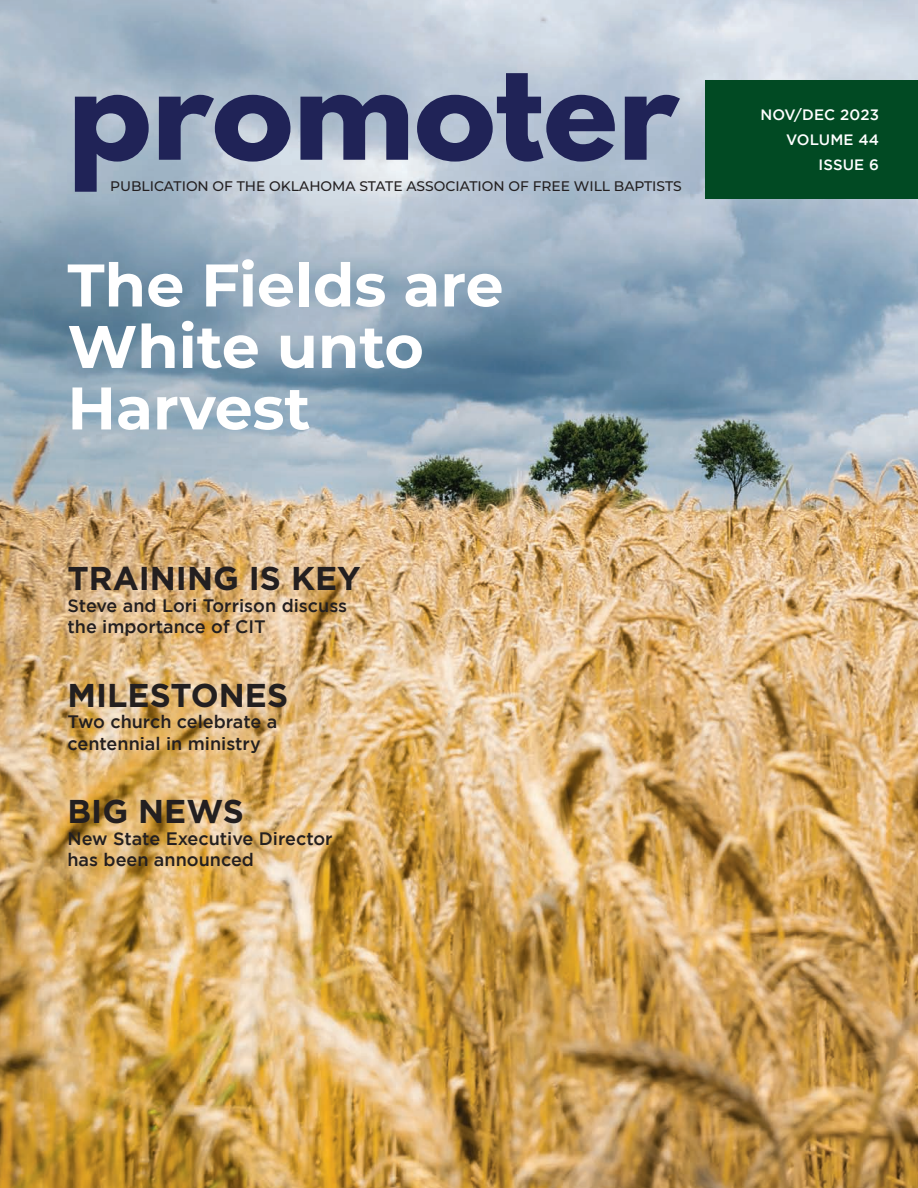
<style>
.page{position:relative;width:918px;height:1188px;background:#fff}
.page>*{position:absolute;margin:0;border:0;box-sizing:border-box;transform-origin:0 0}
.t1{font:700 123px "League Spartan";color:#202357}
.t2{font:700 60px/61.5px "Montserrat";color:#fff}
.t3{font:700 33px "Gotham";color:#231f20}
.t4{font:500 18px/21.6px "Gotham";color:#231f20}
.t5{font:500 15px/25.2px "Gotham";letter-spacing:.01em;color:#fff;text-align:right}
.t6{font:500 13.8px "Montserrat";color:#231f20}
</style>
<div class="page">
<img style="left:0;top:0;width:918px;height:1188px">
<div style="left:705px;top:80px;width:213px;height:119px;background:#014a23"></div>
<h1 class="t1" style="left:68px;top:14px;width:613px">promoter</h1>
<p class="t6" style="left:110px;top:176px;width:573px">PUBLICATION OF THE OKLAHOMA STATE ASSOCIATION OF FREE WILL BAPTISTS</p>
<h2 class="t2" style="left:68px;top:251px;width:438px">The Fields are<br>White unto<br>Harvest</h2>
<h3 class="t3" style="left:68px;top:559px;width:295px">TRAINING IS KEY</h3>
<p class="t4" style="left:68px;top:594px;width:281px">Steve and Lori Torrison discuss the importance of CIT</p>
<h3 class="t3" style="left:68px;top:676px;width:222px">MILESTONES</h3>
<p class="t4" style="left:68px;top:711px;width:211px">Two church celebrate a centennial in ministry</p>
<h3 class="t3" style="left:68px;top:792px;width:178px">BIG NEWS</h3>
<p class="t4" style="left:68px;top:827px;width:267px">New State Executive Director has been announced</p>
<p class="t5" style="left:760px;top:101px;width:120px">NOV/DEC 2023<br>VOLUME 44<br>ISSUE 6</p>
</div>
